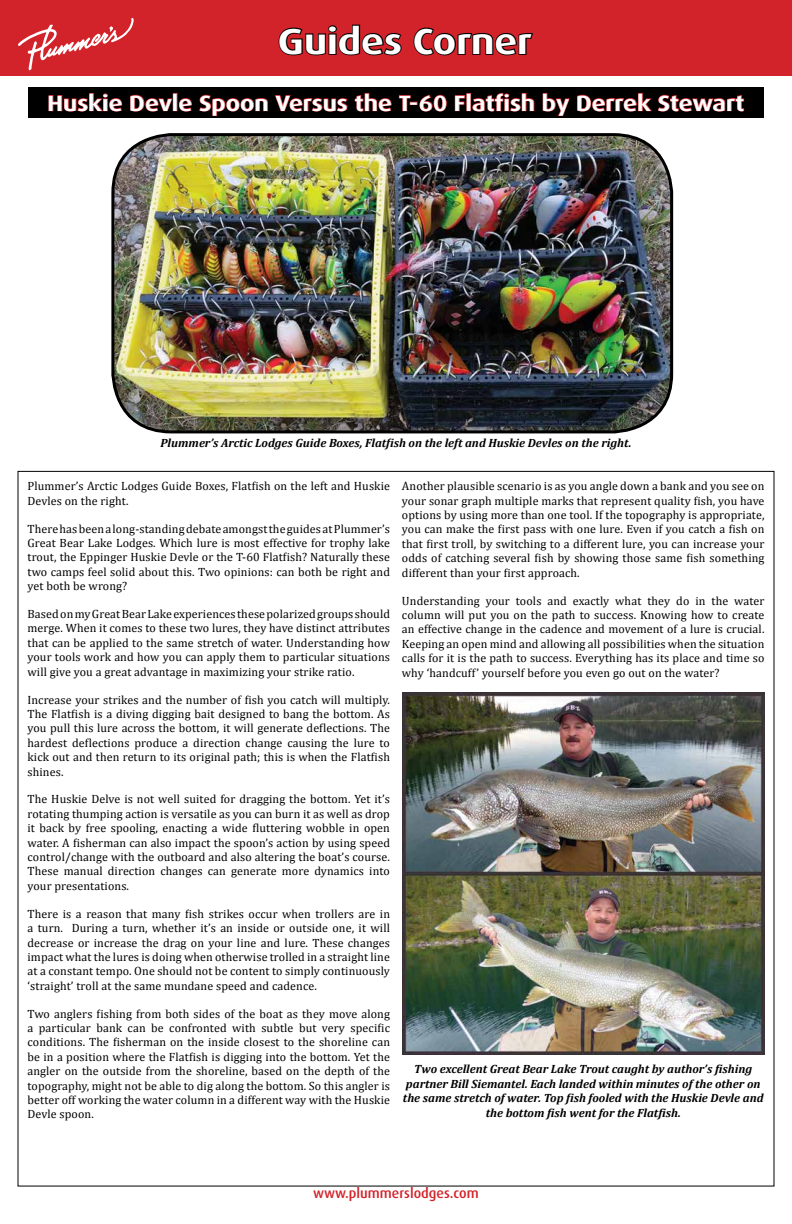
<style>
.page{position:relative;width:792px;height:1224px;background:#fff}
.page>*{position:absolute;margin:0;border:0;box-sizing:border-box;transform-origin:0 0}
.t1{font:700 36px "Dax Wide";color:#fff}
.t2{font:700 22px "Dax Wide";color:#fff}
.t3{font:500 14px "Dax";color:#d2232a}
.t4{font:12px/14.4px "Cambria";letter-spacing:.01em;color:#000;text-align:justify}
.t5{font:italic 700 12px/14.4px "Cambria";color:#000;text-align:center}
</style>
<div class="page">
<div style="left:0;top:0;width:792px;height:76px;background:#d2232a"></div>
<svg style="left:278px;top:24px;width:124px;height:32px"></svg>
<svg style="left:413px;top:27px;width:120px;height:29px"></svg>
<svg style="left:18px;top:18px;width:116px;height:52px"></svg>
<img style="left:402px;top:692px;width:362px;height:363px">
<div style="left:28px;top:87px;width:736px;height:30px;background:#000"></div>
<svg style="left:48px;top:92px;width:75px;height:20px"></svg>
<div style="left:173px;top:93px;width:5px;height:18px;border:1px solid #d2232a"></div>
<svg style="left:130px;top:94px;width:62px;height:18px"></svg>
<svg style="left:199px;top:94px;width:69px;height:22px"></svg>
<svg style="left:275px;top:95px;width:73px;height:17px"></svg>
<svg style="left:354px;top:92px;width:38px;height:20px"></svg>
<svg style="left:398px;top:94px;width:49px;height:18px"></svg>
<svg style="left:454px;top:95px;width:12px;height:17px"></svg>
<div style="left:466px;top:93px;width:5px;height:18px;border:1px solid #d2232a"></div>
<svg style="left:472px;top:92px;width:63px;height:20px"></svg>
<svg style="left:542px;top:92px;width:28px;height:24px"></svg>
<svg style="left:577px;top:92px;width:168px;height:20px"></svg>
<img style="left:113px;top:135px;width:559px;height:297px">
<div style="left:111px;top:133px;width:562px;height:300px;border:3px solid #000;border-radius:58px"></div>
<h1 class="t1" style="left:278px;top:21px;width:256px">Guides Corner</h1>
<h2 class="t2" style="left:48px;top:91px;width:698px">Huskie Devle Spoon Versus the T-60 Flatfish by Derrek Stewart</h2>
<p class="t5" style="left:161px;top:435px;width:472px">Plummer’s Arctic Lodges Guide Boxes, Flatfish on the left and Huskie Devles on the right.</p>
<p class="t4" style="left:28px;top:479px;width:364px">Plummer’s Arctic Lodges Guide Boxes, Flatfish on the left and Huskie<br>Devles on the right.</p>
<p class="t4" style="left:28px;top:521px;width:364px">There has been a long-standing debate amongst the guides at Plummer’s Great Bear Lake Lodges. Which lure is most effective for trophy lake trout, the Eppinger Huskie Devle or the T-60 Flatfish? Naturally these two camps feel solid about this. Two opinions: can both be right and yet both be wrong?</p>
<p class="t4" style="left:28px;top:607px;width:364px">Based on my Great Bear Lake experiences these polarized groups should merge. When it comes to these two lures, they have distinct attributes that can be applied to the same stretch of water. Understanding how your tools work and how you can apply them to particular situations will give you a great advantage in maximizing your strike ratio.</p>
<p class="t4" style="left:28px;top:692px;width:364px">Increase your strikes and the number of fish you catch will multiply.<br>The Flatfish is a diving digging bait designed to bang the bottom. As you pull this lure across the bottom, it will generate deflections. The hardest deflections produce a direction change causing the lure to kick out and then return to its original path; this is when the Flatfish shines.</p>
<p class="t4" style="left:28px;top:792px;width:364px">The Huskie Delve is not well suited for dragging the bottom. Yet it’s rotating thumping action is versatile as you can burn it as well as drop it back by free spooling, enacting a wide fluttering wobble in open water. A fisherman can also impact the spoon’s action by using speed control/change with the outboard and also altering the boat’s course.<br>These manual direction changes can generate more dynamics into your presentations.</p>
<p class="t4" style="left:28px;top:906px;width:364px">There is a reason that many fish strikes occur when trollers are in a turn. During a turn, whether it’s an inside or outside one, it will decrease or increase the drag on your line and lure. These changes impact what the lures is doing when otherwise trolled in a straight line at a constant tempo. One should not be content to simply continuously ‘straight’ troll at the same mundane speed and cadence.</p>
<p class="t4" style="left:28px;top:1006px;width:364px">Two anglers fishing from both sides of the boat as they move along a particular bank can be confronted with subtle but very specific conditions. The fisherman on the inside closest to the shoreline can be in a position where the Flatfish is digging into the bottom. Yet the angler on the outside from the shoreline, based on the depth of the topography, might not be able to dig along the bottom. So this angler is better off working the water column in a different way with the Huskie Devle spoon.</p>
<p class="t4" style="left:402px;top:479px;width:364px">Another plausible scenario is as you angle down a bank and you see on your sonar graph multiple marks that represent quality fish, you have options by using more than one tool. If the topography is appropriate, you can make the first pass with one lure. Even if you catch a fish on that first troll, by switching to a different lure, you can increase your odds of catching several fish by showing those same fish something different than your first approach.</p>
<p class="t4" style="left:402px;top:593px;width:364px">Understanding your tools and exactly what they do in the water column will put you on the path to success. Knowing how to create an effective change in the cadence and movement of a lure is crucial.<br>Keeping an open mind and allowing all possibilities when the situation calls for it is the path to success. Everything has its place and time so why ‘handcuff’ yourself before you even go out on the water?</p>
<p class="t5" style="left:403px;top:1062px;width:362px">Two excellent Great Bear Lake Trout caught by author’s fishing partner Bill Siemantel. Each landed within minutes of the other on the same stretch of water. Top fish fooled with the Huskie Devle and the bottom fish went for the Flatfish.</p>
<p class="t3" style="left:313px;top:1185px;width:167px">www.plummerslodges.com</p>
</div>
